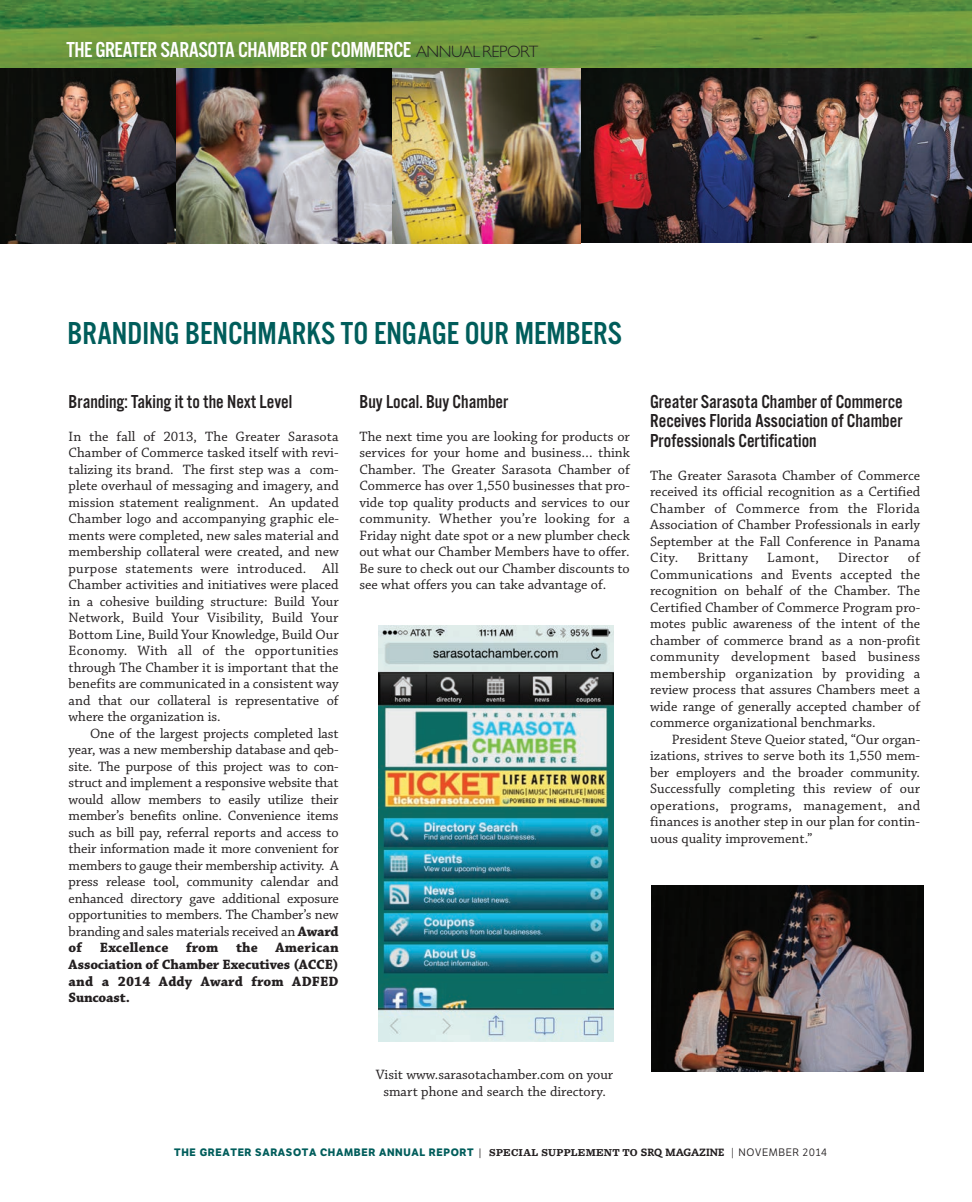
<style>
.page{position:relative;width:972px;height:1202px;background:#fff}
.page>*{position:absolute;margin:0;border:0;box-sizing:border-box;transform-origin:0 0}
.t1{font:33px "Alternate Got No 3 D";color:#005d5b}
.t2{font:22.5px "Alternate Got No 3 D";letter-spacing:-.02em;color:#fff}
.t3{font:19.5px/19.5px "Alternate Got No 3 D";color:#231f20;text-align:justify}
.t4{font:14.25px/16.5px "Chaparral Pro";color:#231f20;text-align:justify}
.t5{font:14.25px "Chaparral Pro";letter-spacing:.02em;color:#231f20}
.t6{font:700 10.5px "LFT Etica";letter-spacing:.06em;color:#005d5b}
.s1{font-family:"Gill Sans";font-weight:300;font-size:16.5px;color:#231f20}
.s2{font-weight:700}
.s3{font-weight:400;color:#231f20}
.s4{font-family:"Sentinel";color:#231f20}
.s5{font-family:"Caecilia Heavy Os F";font-weight:400;color:#231f20}
.s6{font-weight:300;font-size:11.25px;color:#231f20}
</style>
<div class="page">
<img style="left:580px;top:68px;width:392px;height:175px">
<img style="left:391px;top:68px;width:189px;height:175px">
<img style="left:175px;top:68px;width:216px;height:175px">
<svg style="left:0;top:68px;width:175px;height:175px"></svg>
<img style="left:0;top:0;width:972px;height:68px">
<img style="left:379px;top:625px;width:234px;height:416px">
<img style="left:652px;top:885px;width:271px;height:186px">
<h2 class="t2" style="left:66px;top:42px;width:473px">THE GREATER SARASOTA CHAMBER OF COMMERCE <span class="s1">ANNUAL REPORT</span></h2>
<h1 class="t1" style="left:68px;top:322px;width:556px">BRANDING BENCHMARKS TO ENGAGE OUR MEMBERS</h1>
<h3 class="t3" style="left:69px;top:393px;width:225px">Branding: Taking it to the Next Level</h3>
<p class="t4" style="left:69px;top:428px;width:272px">In the fall of 2013, The Greater Sarasota Chamber of Commerce tasked itself with revi&shy;talizing its brand. The first step was a com&shy;plete overhaul of messaging and imagery, and mission statement realignment. An updated Chamber logo and accompanying graphic ele&shy;ments were completed, new sales material and membership collateral were created, and new purpose statements were introduced. All Chamber activities and initiatives were placed in a cohesive building structure: Build Your Network, Build Your Visibility, Build Your Bottom Line, Build Your Knowledge, Build Our Economy. With all of the opportunities through The Chamber it is important that the benefits are communicated in a consistent way and that our collateral is representative of where the organization is.</p>
<p class="t4" style="left:69px;top:725px;width:272px;text-indent:22px">One of the largest projects completed last year, was a new membership database and qeb&shy;site. The purpose of this project was to con&shy;struct and implement a responsive website that would allow members to easily utilize their member’s benefits online. Convenience items such as bill pay, referral reports and access to their information made it more convenient for members to gauge their membership activity. A press release tool, community calendar and enhanced directory gave additional exposure opportunities to members. The Chamber’s new branding and sales materials received an <span class="s2">Award of Excellence from the American Association of Chamber Executives (ACCE) and a 2014 Addy Award from ADFED Suncoast.</span></p>
<h3 class="t3" style="left:359px;top:393px;width:150px">Buy Local. Buy Chamber</h3>
<p class="t4" style="left:359px;top:428px;width:272px">The next time you are looking for products or services for your home and business… think Chamber. The Greater Sarasota Chamber of Commerce has over 1,550 businesses that pro&shy;vide top quality products and services to our community. Whether you’re looking for a Friday night date spot or a new plumber check out what our Chamber Members have to offer.<br>Be sure to check out our Chamber discounts to see what offers you can take advantage of.</p>
<h3 class="t3" style="left:650px;top:393px;width:254px">Greater Sarasota Chamber of Commerce Receives Florida Association of Chamber Professionals Certification</h3>
<p class="t4" style="left:650px;top:467px;width:272px">The Greater Sarasota Chamber of Commerce received its official recognition as a Certified Chamber of Commerce from the Florida Association of Chamber Professionals in early September at the Fall Conference in Panama City.</p>
<p class="t4" style="left:650px;top:550px;width:272px;text-indent:258px">of Communications and Events accepted the recognition on behalf of the Chamber. The Certified Chamber of Commerce Program pro&shy;motes public awareness of the intent of the chamber of commerce brand as a non-profit community development based business membership organization by providing a review process that assures Chambers meet a wide range of generally accepted chamber of commerce organizational benchmarks.</p>
<p class="t4" style="left:650px;top:731px;width:272px;text-indent:22px">President Steve Queior stated, “Our organ&shy;izations, strives to serve both its 1,550 mem&shy;ber employers and the broader community.<br>Successfully completing this review of our operations, programs, management, and finances is another step in our plan for contin&shy;uous quality improvement.”</p>
<p class="t5" style="left:697px;top:550px;width:52px">Brittany</p>
<p class="t4" style="left:767px;top:550px;width:53px">Lamont,</p>
<p class="t5" style="left:838px;top:550px;width:52px">Director</p>
<p class="t4" style="left:376px;top:1067px;width:239px;text-align:center">Visit www.sarasotachamber.com on your smart phone and search the directory.</p>
<p class="t6" style="left:174px;top:1146px;width:654px">THE GREATER SARASOTA CHAMBER ANNUAL REPORT <span class="s3">|</span> <span class="s4">SPECIAL SUPPLEMENT TO</span> <span class="s5">SRQ MAGAZINE</span> <span class="s6">|</span> <span class="s3">NOVEMBER 2014</span></p>
</div>
